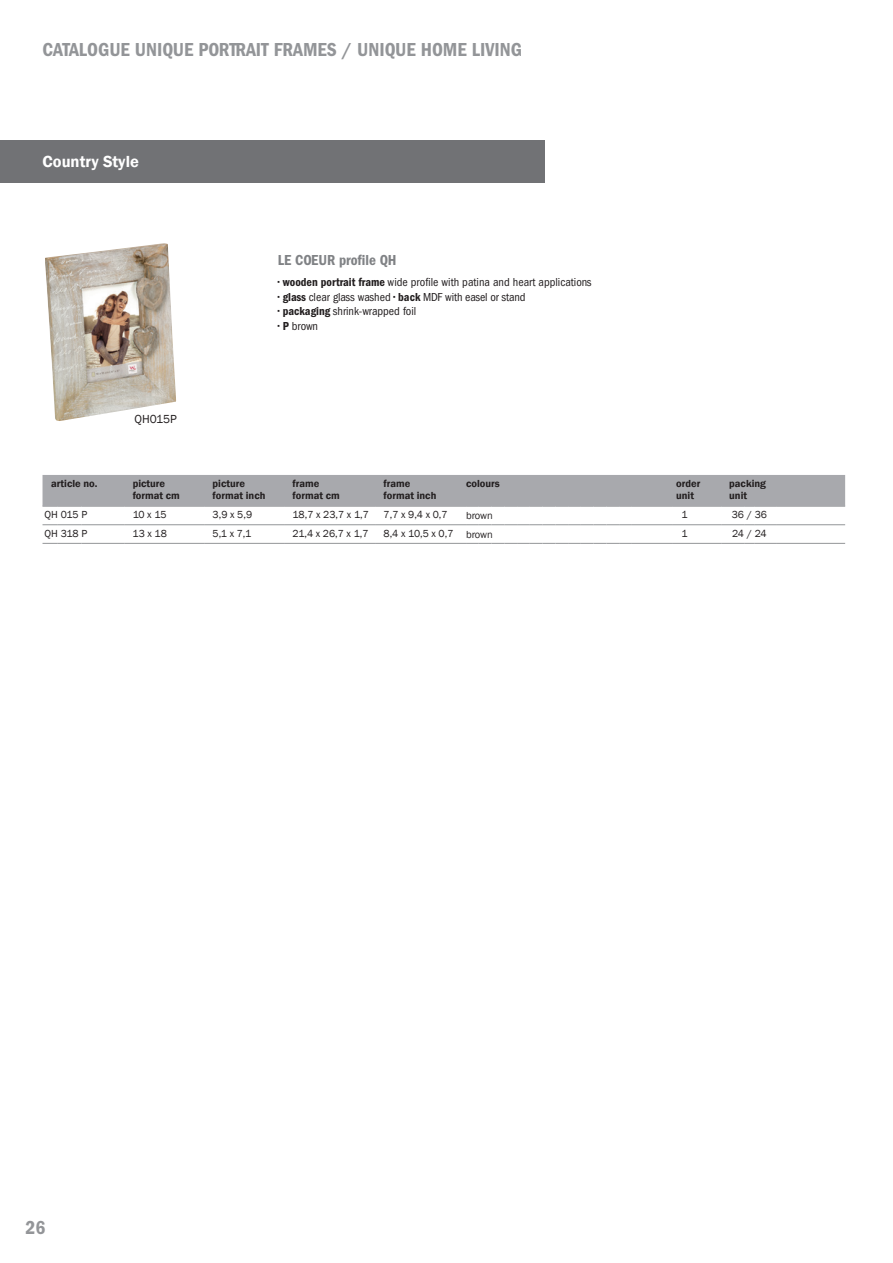
<style>
.page{position:relative;width:893px;height:1263px;background:#fff}
.page>*{position:absolute;margin:0;border:0;box-sizing:border-box;transform-origin:0 0}
.t1{font:19.5px "Franklin Gothic LT Pro Cn Dm";color:#939598}
.t2{font:600 16.5px "Franklin Gothic";color:#fff}
.t3{font:15px "Franklin Gothic LT Pro Cn Dm";color:#808285}
.t4{font:condensed 12px "Franklin Gothic LT Pro";color:#231f20}
.t5{font:12px "Franklin Gothic";color:#231f20}
.t6{font:10.5px/18.6px "Franklin Gothic";letter-spacing:-.01em;color:#231f20}
.t7{font:600 10.5px/12.6px "Franklin Gothic";color:#231f20}
.s1{font-family:"Franklin Gothic LT Pro Cn Dm";font-stretch:normal}
</style>
<div class="page">
<hr style="left:82px;top:524px;width:42px;height:1px;background:#939598">
<hr style="left:82px;top:543px;width:42px;height:1px;background:#939598">
<svg style="left:43px;top:524px;width:39px;height:1px"></svg>
<svg style="left:43px;top:543px;width:39px;height:1px"></svg>
<hr style="left:124px;top:524px;width:80px;height:1px;background:#939598">
<hr style="left:204px;top:524px;width:80px;height:1px;background:#939598">
<hr style="left:124px;top:543px;width:80px;height:1px;background:#939598">
<hr style="left:204px;top:543px;width:80px;height:1px;background:#939598">
<hr style="left:284px;top:524px;width:91px;height:1px;background:#939598">
<hr style="left:375px;top:524px;width:91px;height:1px;background:#939598">
<hr style="left:284px;top:543px;width:91px;height:1px;background:#939598">
<hr style="left:375px;top:543px;width:91px;height:1px;background:#939598">
<svg style="left:466px;top:524px;width:166px;height:1px"></svg>
<hr style="left:632px;top:524px;width:41px;height:1px;background:#939598">
<svg style="left:466px;top:543px;width:166px;height:1px"></svg>
<hr style="left:632px;top:543px;width:41px;height:1px;background:#939598">
<hr style="left:673px;top:524px;width:49px;height:1px;background:#939598">
<svg style="left:722px;top:524px;width:54px;height:1px"></svg>
<hr style="left:776px;top:524px;width:69px;height:1px;background:#939598">
<hr style="left:673px;top:543px;width:49px;height:1px;background:#939598">
<svg style="left:722px;top:543px;width:54px;height:1px"></svg>
<hr style="left:776px;top:543px;width:69px;height:1px;background:#939598">
<img style="left:45px;top:243px;width:131px;height:178px">
<div style="left:43px;top:475px;width:802px;height:32px;background:#a8a9ad"></div>
<div style="left:0;top:140px;width:544px;height:43px;background:#717275"></div>
<h1 class="t1" style="left:43px;top:38px;width:481px">CATALOGUE UNIQUE PORTRAIT FRAMES / UNIQUE HOME LIVING</h1>
<h2 class="t2" style="left:43px;top:152px;width:98px">Country Style</h2>
<p class="t5" style="left:134px;top:412px;width:44px">QH015P</p>
<p class="t3" style="left:278px;top:252px;width:120px">LE COEUR profile QH</p>
<p class="t4" style="left:278px;top:276px;width:315px"><span class="s1">• wooden portrait frame</span> wide profile with patina and heart applications</p>
<p class="t4" style="left:278px;top:290px;width:249px"><span class="s1">• glass</span> clear glass washed <span class="s1">• back</span> MDF with easel or stand</p>
<p class="t4" style="left:278px;top:304px;width:140px"><span class="s1">• packaging</span> shrink-wrapped foil</p>
<p class="t4" style="left:278px;top:319px;width:42px"><span class="s1">• P</span> brown</p>
<p class="t7" style="left:51px;top:477px;width:48px">article no.</p>
<p class="t7" style="left:133px;top:477px;width:49px">picture format cm</p>
<p class="t7" style="left:213px;top:477px;width:54px">picture format inch</p>
<p class="t7" style="left:293px;top:477px;width:49px">frame format cm</p>
<p class="t7" style="left:384px;top:477px;width:54px">frame format inch</p>
<p class="t7" style="left:466px;top:477px;width:35px">colours</p>
<p class="t7" style="left:676px;top:477px;width:26px">order unit</p>
<p class="t7" style="left:729px;top:477px;width:38px">packing unit</p>
<p class="t6" style="left:466px;top:506px;width:28px">brown brown</p>
<p class="t6" style="left:44px;top:506px;width:45px">QH 015 P</p>
<p class="t6" style="left:133px;top:506px;width:35px">10 x 15</p>
<p class="t6" style="left:213px;top:506px;width:41px">3,9 x 5,9</p>
<p class="t6" style="left:293px;top:506px;width:78px">18,7 x 23,7 x 1,7</p>
<p class="t6" style="left:384px;top:506px;width:66px">7,7 x 9,4 x 0,7</p>
<p class="t6" style="left:681px;top:506px;width:8px">1</p>
<p class="t6" style="left:732px;top:506px;width:37px">36 / 36</p>
<p class="t6" style="left:44px;top:524px;width:45px">QH 318 P</p>
<p class="t6" style="left:133px;top:524px;width:36px">13 x 18</p>
<p class="t6" style="left:213px;top:524px;width:40px">5,1 x 7,1</p>
<p class="t6" style="left:293px;top:524px;width:77px">21,4 x 26,7 x 1,7</p>
<p class="t6" style="left:384px;top:524px;width:72px">8,4 x 10,5 x 0,7</p>
<p class="t6" style="left:681px;top:524px;width:8px">1</p>
<p class="t6" style="left:732px;top:524px;width:36px">24 / 24</p>
<h1 class="t1" style="left:26px;top:1216px;width:21px">26</h1>
</div>
